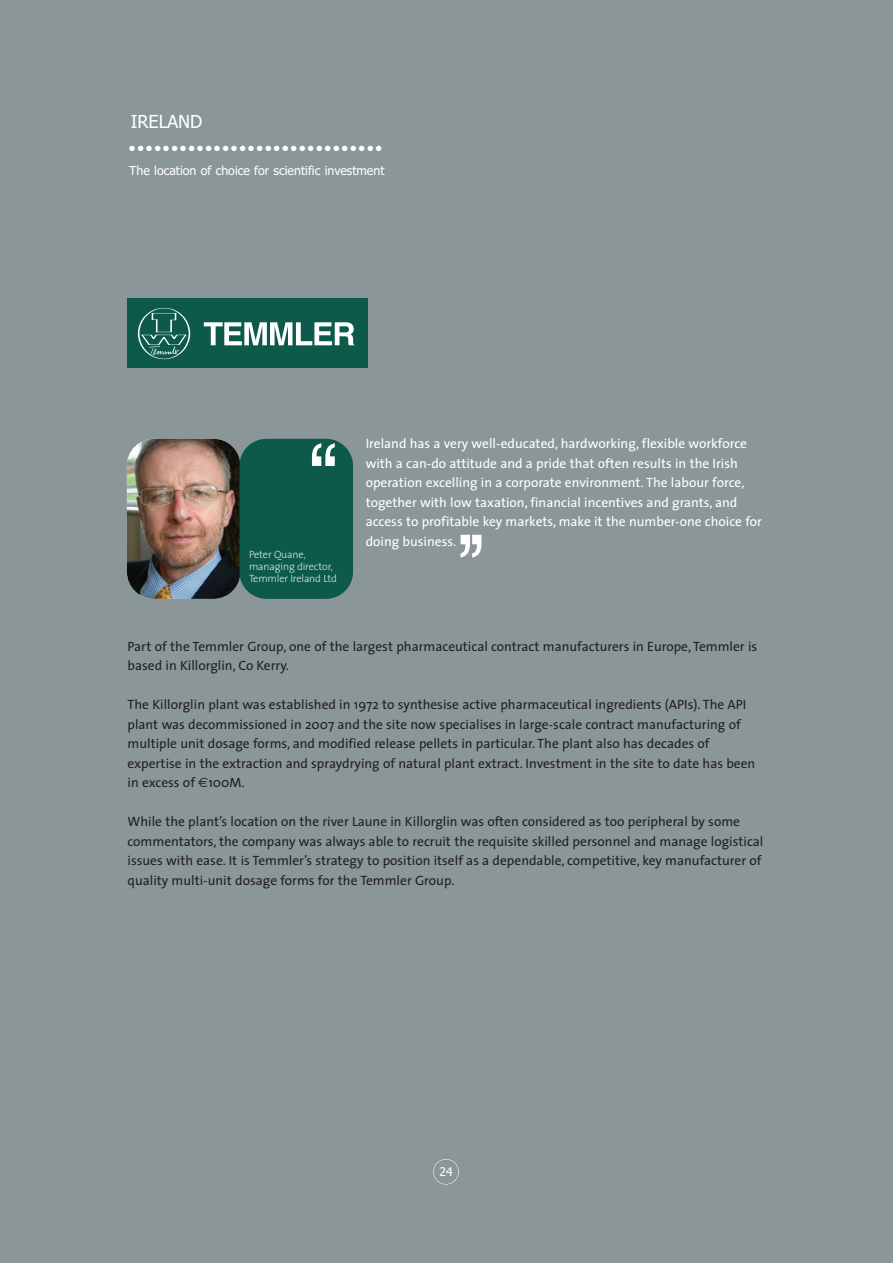
<style>
.page{position:relative;width:893px;height:1263px;background:#8b9699}
.page>*{position:absolute;margin:0;border:0;box-sizing:border-box;transform-origin:0 0}
.t1{font:90px "Helvetica";color:#fff}
.t2{font:18px "Tahoma";color:#fff}
.t3{font:13.5px/19.5px "The Sans";color:#231f20}
.t4{font:13.5px/19.5px "The Sans";color:#fff}
.t5{font:12.3px "Tahoma";color:#fff}
.t6{font:12px "Tahoma";color:#fff}
.t7{font:200 10.5px/12px "The Sans";letter-spacing:-.015em;color:#fff}
.t8{font:7.5px "Zapf Dingbats";color:#fff}
.s1{font-family:"Euro Sans"}
</style>
<div class="page">
<div style="left:433px;top:1159px;width:26px;height:25px;border:1px solid #fff;border-radius:50%"></div>
<div style="left:127px;top:298px;width:240px;height:70px;background:#0d5a4b"></div>
<svg style="left:204px;top:322px;width:150px;height:23px"></svg>
<div style="left:138px;top:308px;width:52px;height:51px;border:1px solid #fff;border-radius:50%"></div>
<svg style="left:141px;top:313px;width:46px;height:42px"></svg>
<img style="left:127px;top:439px;width:113px;height:160px">
<div style="left:239px;top:439px;width:114px;height:160px;background:#0d5a4b;border-radius:27px"></div>
<h2 class="t2" style="left:131px;top:111px;width:73px">IRELAND</h2>
<p class="t5" style="left:129px;top:164px;width:257px">The location of choice for scientific investment</p>
<p class="t8" style="left:129px;top:144px;width:254px">●●●●●●●●●●●●●●●●●●●●●●●●●●●●●●</p>
<h1 class="t1" style="left:306px;top:444px;width:35px">‘‘</h1>
<p class="t7" style="left:249px;top:550px;width:89px">Peter Quane, managing director,<br>Temmler Ireland Ltd</p>
<p class="t4" style="left:366px;top:435px;width:398px">Ireland has a very well-educated, hardworking, flexible workforce with a can-do attitude and a pride that often results in the Irish operation excelling in a corporate environment. The labour force, together with low taxation, financial incentives and grants, and access to profitable key markets, make it the number-one choice for doing business.</p>
<h1 class="t1" style="left:453px;top:480px;width:38px">,,</h1>
<p class="t3" style="left:128px;top:638px;width:631px">Part of the Temmler Group, one of the largest pharmaceutical contract manufacturers in Europe, Temmler is based in Killorglin, Co Kerry.</p>
<p class="t3" style="left:128px;top:696px;width:629px">The Killorglin plant was established in 1972 to synthesise active pharmaceutical ingredients (APIs). The API plant was decommissioned in 2007 and the site now specialises in large-scale contract manufacturing of multiple unit dosage forms, and modified release pellets in particular. The plant also has decades of expertise in the extraction and spraydrying of natural plant extract. Investment in the site to date has been in excess of <span class="s1">€</span>100M.</p>
<p class="t3" style="left:128px;top:813px;width:637px">While the plant’s location on the river Laune in Killorglin was often considered as too peripheral by some commentators, the company was always able to recruit the requisite skilled personnel and manage logistical issues with ease. It is Temmler’s strategy to position itself as a dependable, competitive, key manufacturer of quality multi-unit dosage forms for the Temmler Group.</p>
<p class="t6" style="left:440px;top:1164px;width:15px">24</p>
</div>
